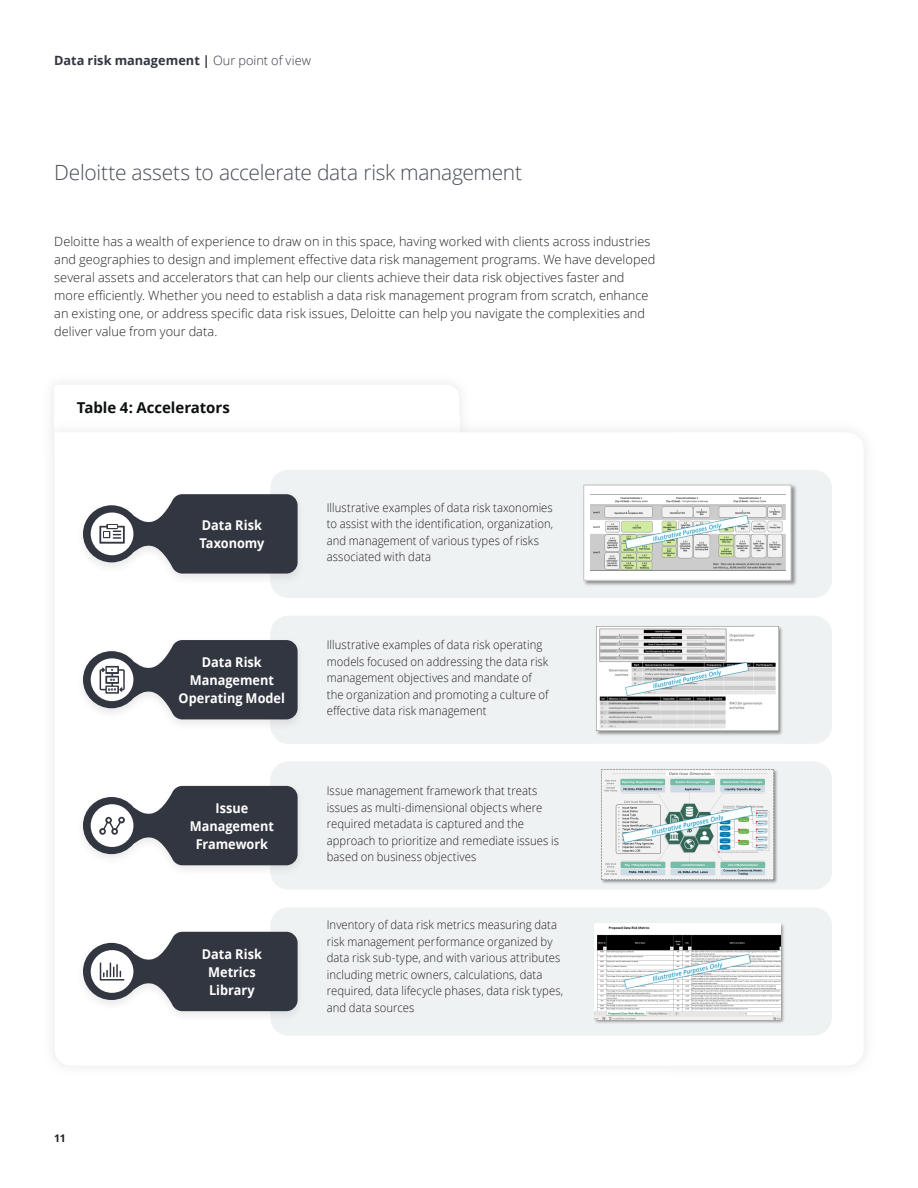
<style>
.page{position:relative;width:918px;height:1188px;background:#fff}
.page>*{position:absolute;margin:0;border:0;box-sizing:border-box;transform-origin:0 0}
.Quote_pullout_small__14_18pt{font:300 21px "Open Sans";letter-spacing:-.015em;color:#464b54}
.H2_8_5_12pt__copy{font:700 15px "Open Sans";letter-spacing:-.005em;color:#0d1011}
.Body_copy__8_5_12pt__table{font:700 13.5px/18px "Open Sans";color:#fff;text-align:center;scale:.94 1}
.Body_copy__8_5_12pt{font:300 12.75px/18px "Open Sans";letter-spacing:.005em;color:#231f20}
.t1{font:700 12.75px "Open Sans";color:#323640}
.Body_copy__8_5_12pt__table-2{font:300 12px/16.5px "Open Sans";letter-spacing:.005em;color:#231f20;scale:.94 1}
.t2{font:700 10.5px "Open Sans";color:#231f20}
.s1{font-weight:300}
</style>
<div class="page">
<img style="left:54px;top:416px;width:405px;height:16px">
<div style="left:270px;top:470px;width:562px;height:128px;background:#eff2f3;border-radius:18px"></div>
<div style="left:270px;top:616px;width:562px;height:128px;background:#eff2f3;border-radius:18px"></div>
<div style="left:270px;top:761px;width:562px;height:129px;background:#eff2f3;border-radius:18px"></div>
<div style="left:270px;top:907px;width:562px;height:129px;background:#eff2f3;border-radius:18px"></div>
<img style="left:583px;top:484px;width:214px;height:102px">
<div style="left:584px;top:485px;width:207px;height:95px;background:#fff"></div>
<div style="left:584px;top:485px;width:207px;height:95px;border:1px solid #bfbfbf"></div>
<img style="left:590px;top:494px;width:195px;height:76px">
<img style="left:626px;top:516px;width:122px;height:33px">
<img style="left:596px;top:626px;width:186px;height:109px">
<img style="left:597px;top:626px;width:181px;height:105px">
<img style="left:626px;top:662px;width:123px;height:34px">
<img style="left:601px;top:769px;width:177px;height:115px">
<img style="left:602px;top:770px;width:171px;height:110px">
<img style="left:623px;top:807px;width:130px;height:35px">
<img style="left:594px;top:923px;width:190px;height:100px">
<img style="left:594px;top:923px;width:186px;height:96px">
<img style="left:624px;top:954px;width:126px;height:35px">
<div style="left:75px;top:490px;width:231px;height:96px;background:#231f20;opacity:.1"></div>
<svg style="left:83px;top:494px;width:215px;height:80px"></svg>
<div style="left:75px;top:636px;width:231px;height:96px;background:#231f20;opacity:.1"></div>
<svg style="left:83px;top:640px;width:215px;height:79px"></svg>
<div style="left:75px;top:927px;width:231px;height:97px;background:#231f20;opacity:.1"></div>
<svg style="left:83px;top:932px;width:215px;height:79px"></svg>
<div style="left:75px;top:782px;width:231px;height:96px;background:#231f20;opacity:.1"></div>
<svg style="left:83px;top:786px;width:215px;height:79px"></svg>
<p class="t1" style="left:54px;top:51px;width:258px">Data risk management | <span class="s1">Our point of view</span></p>
<p class="Quote_pullout_small__14_18pt" style="left:54px;top:158px;width:469px">Deloitte assets to accelerate data risk management</p>
<p class="Body_copy__8_5_12pt" style="left:54px;top:232px;width:603px">Deloitte has a wealth of experience to draw on in this space, having worked with clients across industries and geographies to design and implement effective data risk management programs. We have developed several assets and accelerators that can help our clients achieve their data risk objectives faster and more efficiently. Whether you need to establish a data risk management program from scratch, enhance an existing one, or address specific data risk issues, Deloitte can help you navigate the complexities and deliver value from your data.</p>
<p class="H2_8_5_12pt__copy" style="left:77px;top:397px;width:154px">Table 4: Accelerators</p>
<p class="Body_copy__8_5_12pt__table" style="left:199px;top:516px;width:71px;text-align:left">Data Risk<br>Taxonomy</p>
<p class="Body_copy__8_5_12pt__table" style="left:179px;top:653px;width:115px">Data Risk<br>Management<br>Operating Model</p>
<p class="Body_copy__8_5_12pt__table" style="left:190px;top:799px;width:91px">Issue<br>Management<br>Framework</p>
<p class="Body_copy__8_5_12pt__table" style="left:202px;top:944px;width:65px">Data Risk<br>Metrics<br>Library</p>
<p class="Body_copy__8_5_12pt__table-2" style="left:327px;top:499px;width:243px">Illustrative examples of data risk taxonomies to assist with the identification, organization, and management of various types of risks associated with data</p>
<p class="Body_copy__8_5_12pt__table-2" style="left:327px;top:636px;width:238px">Illustrative examples of data risk operating models focused on addressing the data risk management objectives and mandate of the organization and promoting a culture of effective data risk management</p>
<p class="Body_copy__8_5_12pt__table-2" style="left:327px;top:782px;width:249px">Issue management framework that treats issues as multi-dimensional objects where required metadata is captured and the approach to prioritize and remediate issues is based on business objectives</p>
<p class="Body_copy__8_5_12pt__table-2" style="left:327px;top:916px;width:253px">Inventory of data risk metrics measuring data risk management performance organized by data risk sub-type, and with various attributes including metric owners, calculations, data required, data lifecycle phases, data risk types, and data sources</p>
<p class="t2" style="left:54px;top:1131px;width:13px">11</p>
</div>
